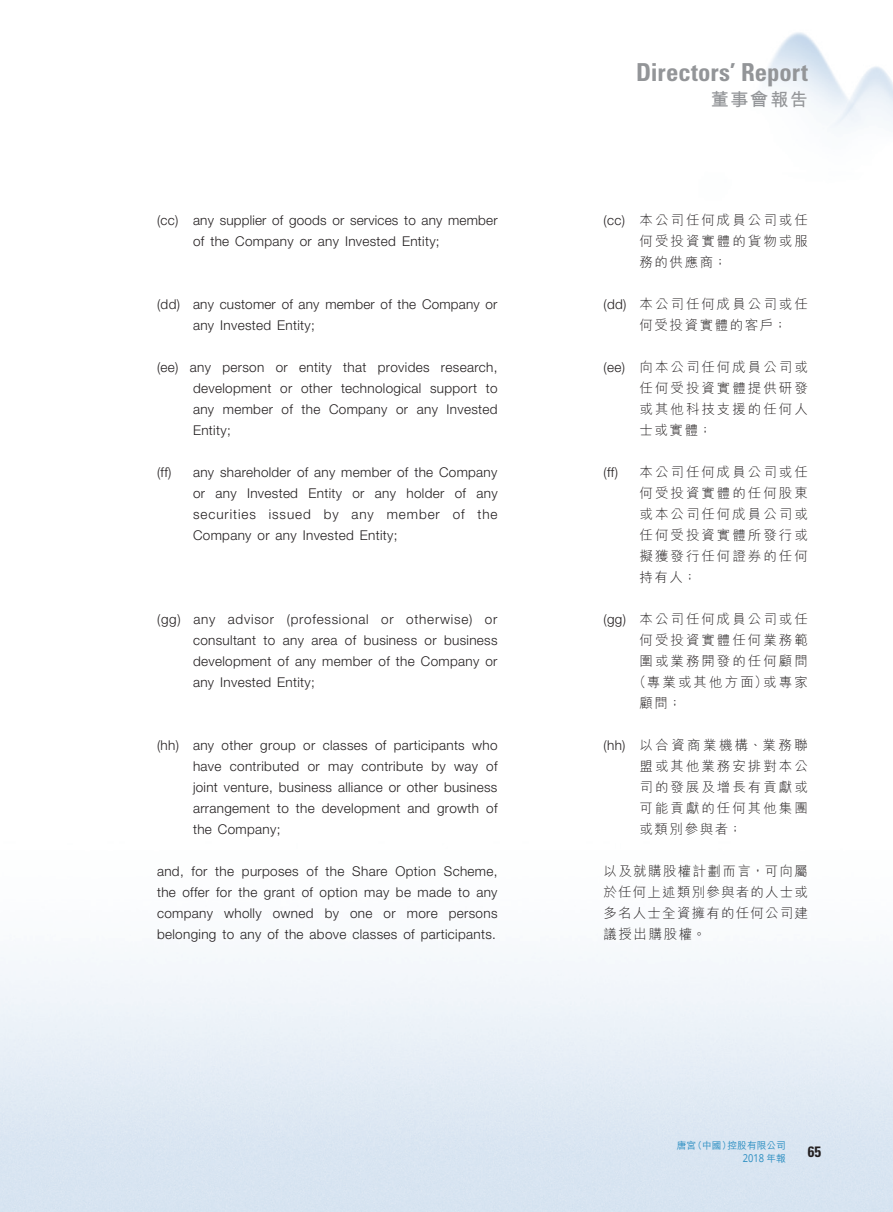
<style>
.page{position:relative;width:893px;height:1212px;background:#fff}
.page>*{position:absolute;margin:0;border:0;box-sizing:border-box;transform-origin:0 0}
.t1{font:700 condensed 24.75px "Univers LT Std";color:#939598}
.t2{font:700 18px "M Hei HK";letter-spacing:.095em;color:#939598}
.t3{font:700 condensed 15px "Univers LT Std";color:#231f20}
._09_______IN4{font:300 13.5px/21px "Helvetica Neue LT Std";letter-spacing:.025em;color:#231f20;text-align:justify}
._09_______IN4-2{font:300 13.5px/21px "M Hei HK";letter-spacing:.145em;color:#231f20;text-align:justify}
._13_____P4{font:300 13.5px/21px "Helvetica Neue LT Std";letter-spacing:.025em;color:#231f20;text-align:justify}
._13_____P4-2{font:300 13.5px/21px "M Hei HK";letter-spacing:.09em;color:#231f20;text-align:justify}
.t4{font:10.95px "Open Sans";color:#298dc1;scale:.85 1}
.t5{font:500 9.75px "M Hei HK";color:#298dc1}
.s1{font-family:"Helvetica Neue LT Std"}
.s2{font-family:"M Hei HK";font-weight:500;font-size:9.75px}
</style>
<div class="page">
<p class="_09_______IN4" style="left:193px;top:209px;width:306px;text-indent:-36px">(cc) any supplier of goods or services to any member of the Company or any Invested Entity;</p>
<p class="_09_______IN4" style="left:193px;top:293px;width:306px;text-indent:-36px">(dd) any customer of any member of the Company or any Invested Entity;</p>
<p class="_09_______IN4" style="left:193px;top:356px;width:306px;text-indent:-36px">(ee) any person or entity that provides research, development or other technological support to any member of the Company or any Invested Entity;</p>
<p class="_09_______IN4" style="left:157px;top:461px;width:16px">(ff)</p>
<p class="_09_______IN4" style="left:193px;top:461px;width:306px">any shareholder of any member of the Company or any Invested Entity or any holder of any securities issued by any member of the Company or any Invested Entity;</p>
<p class="_09_______IN4" style="left:193px;top:608px;width:306px;text-indent:-36px">(gg) any advisor (professional or otherwise) or consultant to any area of business or business development of any member of the Company or any Invested Entity;</p>
<p class="_09_______IN4" style="left:193px;top:734px;width:306px;text-indent:-36px">(hh) any other group or classes of participants who have contributed or may contribute by way of joint venture, business alliance or other business arrangement to the development and growth of the Company;</p>
<p class="_13_____P4" style="left:157px;top:860px;width:342px">and, for the purposes of the Share Option Scheme, the offer for the grant of option may be made to any company wholly owned by one or more persons belonging to any of the above classes of participants.</p>
<h1 class="t1" style="left:636px;top:57px;width:173px">Directors’ Report</h1>
<h2 class="t2" style="left:711px;top:86px;width:99px">董事會報告</h2>
<p class="_09_______IN4-2" style="left:639px;top:209px;width:170px;text-indent:-36px"><span class="s1">(cc)</span> 本公司任何成員公司或任何受投資實體的貨物或服務的供應商；</p>
<p class="_09_______IN4-2" style="left:639px;top:293px;width:170px;text-indent:-36px"><span class="s1">(dd)</span> 本公司任何成員公司或任何受投資實體的客戶；</p>
<p class="_09_______IN4-2" style="left:639px;top:356px;width:170px;text-indent:-36px"><span class="s1">(ee)</span> 向本公司任何成員公司或任何受投資實體提供研發或其他科技支援的任何人士或實體；</p>
<p class="_09_______IN4" style="left:603px;top:461px;width:16px">(ff)</p>
<p class="_09_______IN4-2" style="left:639px;top:461px;width:170px">本公司任何成員公司或任何受投資實體的任何股東或本公司任何成員公司或任何受投資實體所發行或擬獲發行任何證券的任何持有人；</p>
<p class="_09_______IN4-2" style="left:603px;top:608px;width:206px"><span class="s1">(gg)</span> 本公司任何成員公司或任</p>
<p class="_09_______IN4-2" style="left:639px;top:629px;width:170px">何受投資實體任何業務範</p>
<p class="_09_______IN4-2" style="left:639px;top:650px;width:170px">圍或業務開發的任何顧問</p>
<p class="_09_______IN4-2" style="left:633px;top:671px;width:177px">（專業或其他方面）或專家</p>
<p class="_09_______IN4-2" style="left:639px;top:692px;width:44px">顧問；</p>
<p class="_09_______IN4-2" style="left:639px;top:734px;width:170px;text-indent:-36px"><span class="s1">(hh)</span> 以合資商業機構、業務聯盟或其他業務安排對本公司的發展及增長有貢獻或可能貢獻的任何其他集團或類別參與者；</p>
<p class="_13_____P4-2" style="left:603px;top:860px;width:206px">以及就購股權計劃而言，可向屬於任何上述類別參與者的人士或多名人士全資擁有的任何公司建議授出購股權。</p>
<p class="t5" style="left:677px;top:1138px;width:111px">唐宮（中國）控股有限公司</p>
<p class="t4" style="left:743px;top:1150px;width:52px">2018 <span class="s2">年報</span></p>
<p class="t3" style="left:808px;top:1142px;width:15px">65</p>
</div>
